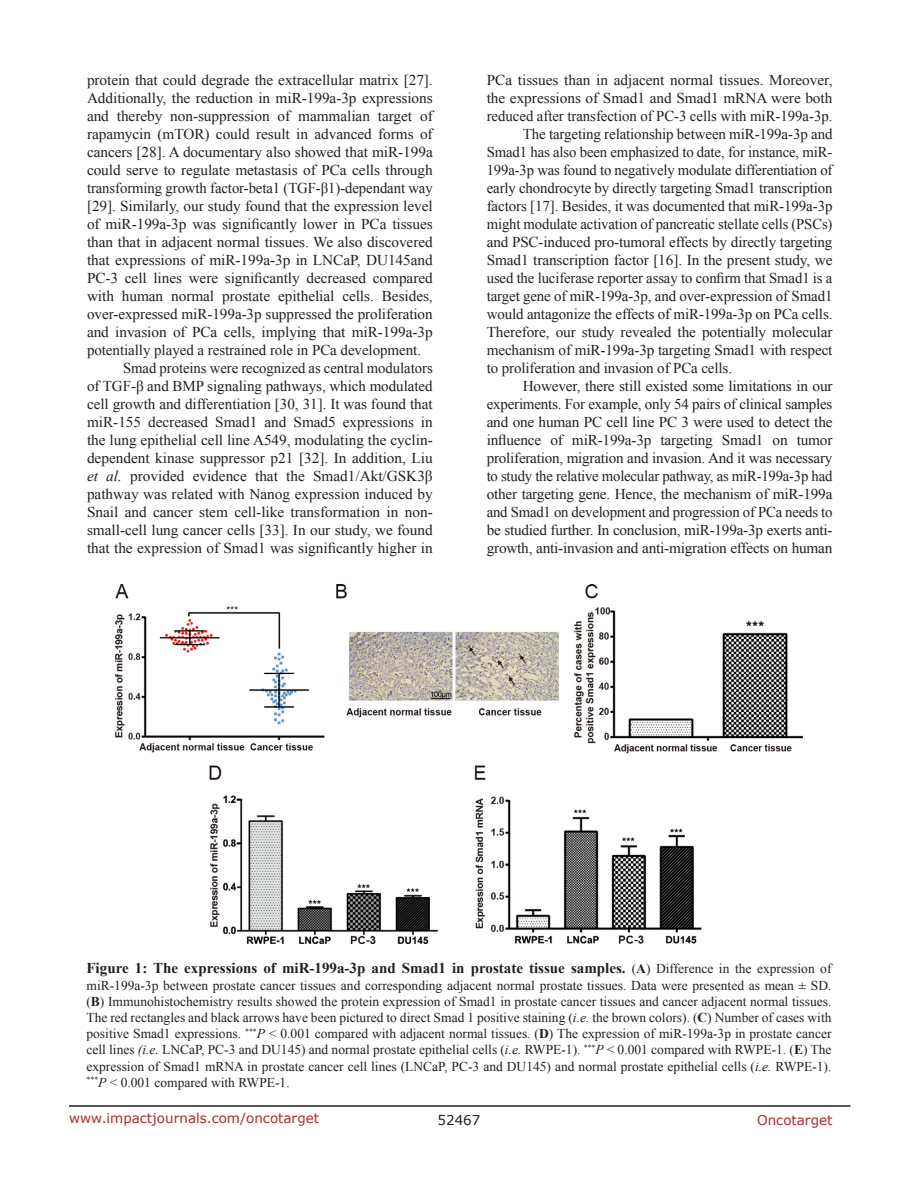
<style>
.page{position:relative;width:918px;height:1188px;background:#fff}
.page>*{position:absolute;margin:0;border:0;box-sizing:border-box;transform-origin:0 0}
.BodyText{font:15px/18px "Times New Roman";letter-spacing:-.005em;color:#231f20;text-align:justify}
.FigureText{font:700 15px "Times New Roman";color:#231f20}
.FigureText-2{font:13.5px/16.2px "Times New Roman";color:#231f20;text-align:justify}
.t1{font:13.5px "Verdana";color:#ac2b31}
.t2{font:13.5px "Verdana";color:#231f20}
.s1{font-style:italic}
.s2{font-weight:400;font-size:13.5px}
.s3{font-size:13.5px}
.s4{font-weight:700}
</style>
<div class="page">
<hr style="left:69px;top:1105px;width:781px;height:2px;background:#231f20">
<img style="left:116px;top:585px;width:686px;height:358px">
<p class="BodyText" style="left:87px;top:71px;width:347px">protein that could degrade the extracellular matrix [27].<br>Additionally, the reduction in miR-199a-3p expressions and thereby non-suppression of mammalian target of rapamycin (mTOR) could result in advanced forms of cancers [28]. A documentary also showed that miR-199a could serve to regulate metastasis of PCa cells through transforming growth factor-beta1 (TGF-β1)-dependant way [29]. Similarly, our study found that the expression level of miR-199a-3p was significantly lower in PCa tissues than that in adjacent normal tissues. We also discovered that expressions of miR-199a-3p in LNCaP, DU145and PC-3 cell lines were significantly decreased compared with human normal prostate epithelial cells. Besides, over-expressed miR-199a-3p suppressed the proliferation and invasion of PCa cells, implying that miR-199a-3p potentially played a restrained role in PCa development.</p>
<p class="BodyText" style="left:87px;top:359px;width:347px;text-indent:36px">Smad proteins were recognized as central modulators of TGF-β and BMP signaling pathways, which modulated cell growth and differentiation [30, 31]. It was found that miR-155 decreased Smad1 and Smad5 expressions in the lung epithelial cell line A549, modulating the cyclin&shy;dependent kinase suppressor p21 [32]. In addition, Liu <span class="s1">et al.</span> provided evidence that the Smad1/Akt/GSK3β pathway was related with Nanog expression induced by Snail and cancer stem cell-like transformation in non&shy;small-cell lung cancer cells [33]. In our study, we found that the expression of Smad1 was significantly higher in</p>
<p class="BodyText" style="left:487px;top:71px;width:347px">PCa tissues than in adjacent normal tissues. Moreover, the expressions of Smad1 and Smad1 mRNA were both reduced after transfection of PC-3 cells with miR-199a-3p.</p>
<p class="BodyText" style="left:487px;top:125px;width:347px;text-indent:36px">The targeting relationship between miR-199a-3p and Smad1 has also been emphasized to date, for instance, miR-199a-3p was found to negatively modulate differentiation of early chondrocyte by directly targeting Smad1 transcription factors [17]. Besides, it was documented that miR-199a-3p might modulate activation of pancreatic stellate cells (PSCs) and PSC-induced pro-tumoral effects by directly targeting Smad1 transcription factor [16]. In the present study, we used the luciferase reporter assay to confirm that Smad1 is a target gene of miR-199a-3p, and over-expression of Smad1 would antagonize the effects of miR-199a-3p on PCa cells.<br>Therefore, our study revealed the potentially molecular mechanism of miR-199a-3p targeting Smad1 with respect to proliferation and invasion of PCa cells.</p>
<p class="BodyText" style="left:487px;top:377px;width:347px;text-indent:36px">However, there still existed some limitations in our experiments. For example, only 54 pairs of clinical samples and one human PC cell line PC 3 were used to detect the influence of miR-199a-3p targeting Smad1 on tumor proliferation, migration and invasion. And it was necessary to study the relative molecular pathway, as miR-199a-3p had other targeting gene. Hence, the mechanism of miR-199a and Smad1 on development and progression of PCa needs to be studied further. In conclusion, miR-199a-3p exerts anti&shy;growth, anti-invasion and anti-migration effects on human</p>
<p class="FigureText" style="left:86px;top:958px;width:747px">Figure 1: The expressions of miR-199a-3p and Smad1 in prostate tissue samples. <span class="s2">(</span><span class="s3">A</span><span class="s2">) Difference in the expression of</span></p>
<p class="FigureText-2" style="left:86px;top:977px;width:747px">miR-199a-3p between prostate cancer tissues and corresponding adjacent normal prostate tissues. Data were presented as mean ± SD. (<span class="s4">B</span>) Immunohistochemistry results showed the protein expression of Smad1 in prostate cancer tissues and cancer adjacent normal tissues.<br>The red rectangles and black arrows have been pictured to direct Smad 1 positive staining (<span class="s1">i.e.</span> the brown colors). (<span class="s4">C</span>) Number of cases with positive Smad1 expressions. <sup>***</sup><span class="s1">P</span> &lt; 0.001 compared with adjacent normal tissues. (<span class="s4">D</span>) The expression of miR-199a-3p in prostate cancer cell lines <span class="s1">(i.e.</span> LNCaP, PC-3 and DU145) and normal prostate epithelial cells (<span class="s1">i.e.</span> RWPE-1). <sup>***</sup><span class="s1">P</span> &lt; 0.001 compared with RWPE-1. (<span class="s4">E</span>) The expression of Smad1 mRNA in prostate cancer cell lines (LNCaP, PC-3 and DU145) and normal prostate epithelial cells (<span class="s1">i.e.</span> RWPE-1). <sup>***</sup><span class="s1">P</span> &lt; 0.001 compared with RWPE-1.</p>
<p class="t1" style="left:69px;top:1109px;width:252px">www.impactjournals.com/oncotarget</p>
<p class="t2" style="left:438px;top:1111px;width:44px">52467</p>
<p class="t1" style="left:757px;top:1111px;width:77px">Oncotarget</p>
</div>
